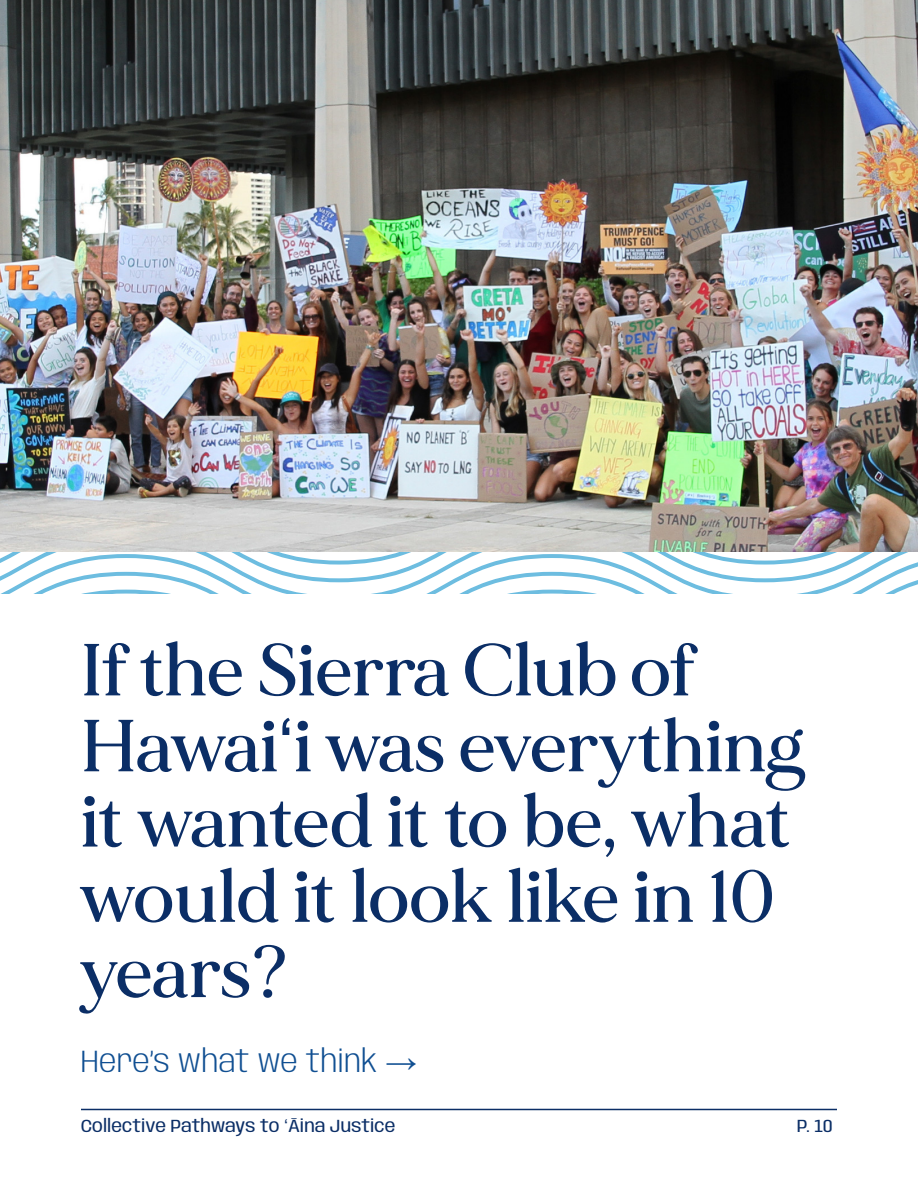
<style>
.page{position:relative;width:918px;height:1188px;background:#fff}
.page>*{position:absolute;margin:0;border:0;box-sizing:border-box;transform-origin:0 0}
.t1{font:500 73.5px/75.4px "MADE Mirage";color:#0b2e66}
.t2{font:300 31.5px "Anybody";color:#104f92}
.t3{font:18px "Anybody";color:#0b2e66}
.s1{font-family:"Arial";font-weight:400}
.s2{font-family:"Arial"}
</style>
<div class="page">
<hr style="left:81px;top:1109px;width:756px;height:1px;background:#0b2e66">
<svg style="left:0;top:583px;width:918px;height:11px"></svg>
<svg style="left:0;top:566px;width:918px;height:17px"></svg>
<svg style="left:0;top:552px;width:918px;height:14px"></svg>
<img style="left:0;top:0;width:918px;height:552px">
<p class="t1" style="left:81px;top:639px;width:727px">If the Sierra Club of<br>Hawai<span class="s1">ʻ</span>i was everything it wanted it to be, what would it look like in 10 years?</p>
<p class="t2" style="left:81px;top:1047px;width:337px">Here’s what we think <span class="s1">→</span></p>
<p class="t3" style="left:81px;top:1118px;width:316px">Collective Pathways to <span class="s2">ʻ</span>Āina Justice</p>
<p class="t3" style="left:797px;top:1118px;width:37px">P. 10</p>
</div>
